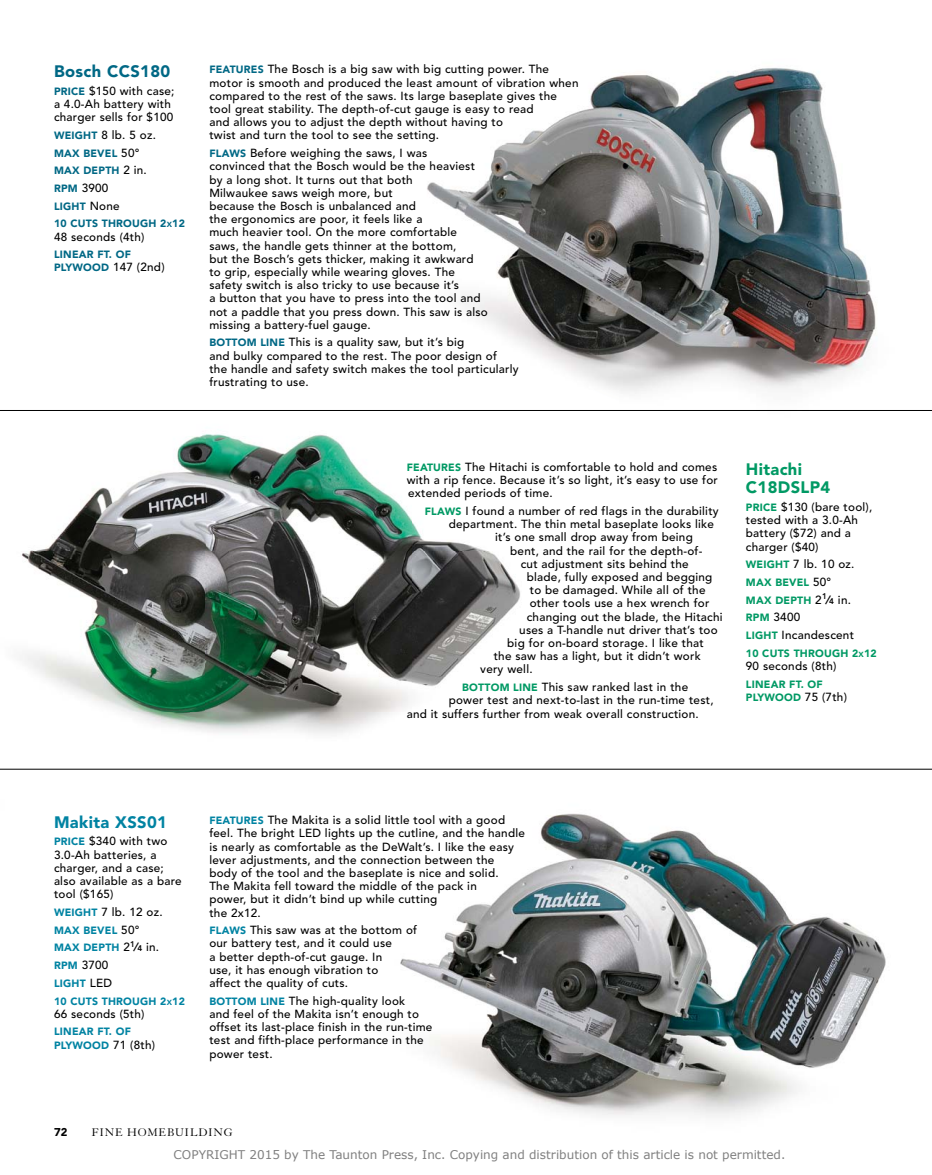
<style>
.page{position:relative;width:932px;height:1175px;background:#fff}
.page>*{position:absolute;margin:0;border:0;box-sizing:border-box;transform-origin:0 0}
.t1{font:900 16.5px/18.8px "Avenir LT Std";letter-spacing:.02em;color:#009964}
.t2{font:900 16.5px "Avenir LT Std";letter-spacing:.02em;color:#006885}
.t3{font:900 16.5px "Avenir LT Std";letter-spacing:.02em;color:#0083a2}
.t4{font:12px "Verdana";color:#808080}
.t5{font:12px "Granjon LT Std";letter-spacing:.07em;color:#000}
.t6{font:500 11.7px/13.2px "Avenir LT Std";letter-spacing:.02em;color:#000}
.t7{font:900 11.25px "Avenir LT Std";color:#000}
.t8{font:900 10.5px/17.7px "Avenir LT Std";letter-spacing:.02em;color:#0083a2}
.t9{font:900 10.5px/17.7px "Avenir LT Std";letter-spacing:.02em;color:#009964}
.t10{font:900 10.5px/17.7px "Avenir LT Std";letter-spacing:.02em;color:#006885}
.s1{font-weight:900;font-size:10.5px;color:#006885}
.s2{font-weight:500;font-size:11.7px;color:#000}
.s3{font-size:7.35px}
.s4{font-weight:900;font-size:10.5px;color:#009964}
.s5{font-weight:800;font-size:11.7px;color:#000}
.s6{font-weight:800;font-size:8.25px;color:#000}
.s7{font-weight:900;font-size:10.5px;color:#0083a2}
</style>
<div class="page">
<img style="left:427px;top:68px;width:449px;height:326px">
<img style="left:30px;top:434px;width:382px;height:117px">
<img style="left:412px;top:522px;width:75px;height:29px">
<img style="left:0;top:551px;width:618px;height:218px">
<img style="left:346px;top:390px;width:272px;height:52px">
<img style="left:400px;top:813px;width:486px;height:304px">
<hr style="left:0;top:410px;width:932px;height:1px;background:#000">
<hr style="left:0;top:769px;width:932px;height:1px;background:#000">
<h1 class="t2" style="left:54px;top:61px;width:118px">Bosch CCS180</h1>
<p class="t6" style="left:54px;top:84px;width:122px"><span class="s1">PRICE</span> $150 with case; a 4.0-Ah battery with charger sells for $100</p>
<p class="t6" style="left:54px;top:128px;width:103px"><span class="s1">WEIGHT</span> 8 lb. 5 oz.</p>
<p class="t10" style="left:54px;top:144px;width:94px">MAX BEVEL <span class="s2">50°<br></span>MAX DEPTH <span class="s2">2 in.</span></p>
<p class="t6" style="left:54px;top:182px;width:56px"><span class="s1">RPM</span> 3900</p>
<p class="t10" style="left:54px;top:197px;width:132px">LIGHT <span class="s2">None<br></span>10 CUTS THROUGH 2<span class="s3">X</span>12</p>
<p class="t6" style="left:54px;top:230px;width:92px">48 seconds (4th)</p>
<p class="t10" style="left:54px;top:246px;width:78px">LINEAR FT. OF</p>
<p class="t6" style="left:54px;top:261px;width:112px"><span class="s1">PLYWOOD</span> 147 (2nd)</p>
<p class="t6" style="left:209px;top:63px;width:370px"><span class="s1">FEATURES</span> The Bosch is a big saw with big cutting power. The motor is smooth and produced the least amount of vibration when compared to the rest of the saws. Its large baseplate gives the tool great stability. The depth-of-cut gauge is easy to read<br>and allows you to adjust the depth without having to<br>twist and turn the tool to see the setting.</p>
<p class="t6" style="left:209px;top:147px;width:280px"><span class="s1">FLAWS</span> Before weighing the saws, I was<br>convinced that the Bosch would be the heaviest by a long shot. It turns out that both<br>Milwaukee saws weigh more, but<br>because the Bosch is unbalanced and<br>the ergonomics are poor, it feels like a<br>much heavier tool. On the more comfortable saws, the handle gets thinner at the bottom,<br>but the Bosch’s gets thicker, making it awkward to grip, especially while wearing gloves. The safety switch is also tricky to use because it’s<br>a button that you have to press into the tool and not a paddle that you press down. This saw is also missing a battery-fuel gauge.</p>
<p class="t6" style="left:209px;top:336px;width:311px"><span class="s1">BOTTOM LINE</span> This is a quality saw, but it’s big<br>and bulky compared to the rest. The poor design of<br>the handle and safety switch makes the tool particularly frustrating to use.</p>
<p class="t6" style="left:406px;top:460px;width:313px;text-align:justify"><span class="s4">FEATURES</span> The Hitachi is comfortable to hold and comes with a rip fence. Because it’s so light, it’s easy to use for extended periods of time.</p>
<p class="t6" style="left:424px;top:504px;width:295px"><span class="s4">FLAWS</span> I found a number of red flags in the durability</p>
<p class="t6" style="left:448px;top:518px;width:267px">department. The thin metal baseplate looks like</p>
<p class="t6" style="left:495px;top:531px;width:199px">it’s one small drop away from being</p>
<p class="t6" style="left:510px;top:544px;width:194px">bent, and the rail for the depth-of-</p>
<p class="t6" style="left:520px;top:557px;width:169px">cut adjustment sits behind the</p>
<p class="t6" style="left:526px;top:570px;width:187px">blade, fully exposed and begging</p>
<p class="t6" style="left:529px;top:584px;width:177px">to be damaged. While all of the</p>
<p class="t6" style="left:529px;top:597px;width:181px">other tools use a hex wrench for</p>
<p class="t6" style="left:526px;top:610px;width:197px">changing out the blade, the Hitachi</p>
<p class="t6" style="left:519px;top:623px;width:200px">uses a T-handle nut driver that’s too</p>
<p class="t6" style="left:507px;top:636px;width:198px">big for on-board storage. I like that</p>
<p class="t6" style="left:493px;top:650px;width:208px">the saw has a light, but it didn’t work</p>
<p class="t6" style="left:480px;top:663px;width:54px">very well.</p>
<p class="t6" style="left:462px;top:681px;width:227px"><span class="s4">BOTTOM LINE</span> This saw ranked last in the</p>
<p class="t6" style="left:448px;top:694px;width:266px">power test and next-to-last in the run-time test,</p>
<p class="t6" style="left:406px;top:707px;width:293px">and it suffers further from weak overall construction.</p>
<h1 class="t1" style="left:746px;top:459px;width:86px">Hitachi<br>C18DSLP4</h1>
<p class="t6" style="left:745px;top:500px;width:128px"><span class="s4">PRICE</span> $130 (bare tool), tested with a 3.0-Ah battery ($72) and a charger ($40)</p>
<p class="t6" style="left:746px;top:558px;width:110px"><span class="s4">WEIGHT</span> 7 lb. 10 oz.</p>
<p class="t9" style="left:746px;top:573px;width:107px">MAX BEVEL <span class="s2">50°<br></span>MAX DEPTH <span class="s2">2</span><sup>1</sup><span class="s5">⁄</span><span class="s6">4</span> <span class="s2">in.</span></p>
<p class="t6" style="left:745px;top:609px;width:110px;line-height:17.7px"><span class="s4">RPM</span> 3400<br><span class="s4">LIGHT</span> Incandescent</p>
<p class="t9" style="left:745px;top:644px;width:132px">10 CUTS THROUGH 2<span class="s3">X</span>12</p>
<p class="t6" style="left:746px;top:659px;width:92px">90 seconds (8th)</p>
<p class="t9" style="left:745px;top:677px;width:102px;line-height:13.2px">LINEAR FT. OF<br>PLYWOOD <span class="s2">75 (7th)</span></p>
<h1 class="t3" style="left:54px;top:812px;width:114px">Makita XSS01</h1>
<p class="t6" style="left:54px;top:835px;width:129px"><span class="s7">PRICE</span> $340 with two<br>3.0-Ah batteries, a charger, and a case; also available as a bare tool ($165)</p>
<p class="t6" style="left:54px;top:905px;width:110px"><span class="s7">WEIGHT</span> 7 lb. 12 oz.</p>
<p class="t8" style="left:54px;top:921px;width:107px">MAX BEVEL <span class="s2">50°<br></span>MAX DEPTH <span class="s2">2</span><sup>1</sup><span class="s5">⁄</span><span class="s6">4</span> <span class="s2">in.</span></p>
<p class="t6" style="left:54px;top:958px;width:56px"><span class="s7">RPM</span> 3700</p>
<p class="t8" style="left:54px;top:974px;width:132px">LIGHT <span class="s2">LED<br></span>10 CUTS THROUGH 2<span class="s3">X</span>12</p>
<p class="t6" style="left:54px;top:1007px;width:92px">66 seconds (5th)</p>
<p class="t8" style="left:54px;top:1025px;width:102px;line-height:13.2px">LINEAR FT. OF<br>PLYWOOD <span class="s2">71 (8th)</span></p>
<p class="t6" style="left:209px;top:813px;width:317px"><span class="s7">FEATURES</span> The Makita is a solid little tool with a good feel. The bright LED lights up the cutline, and the handle is nearly as comfortable as the DeWalt’s. I like the easy lever adjustments, and the connection between the body of the tool and the baseplate is nice and solid.<br>The Makita fell toward the middle of the pack in<br>power, but it didn’t bind up while cutting<br>the 2x12.</p>
<p class="t6" style="left:209px;top:924px;width:209px"><span class="s7">FLAWS</span> This saw was at the bottom of our battery test, and it could use<br>a better depth-of-cut gauge. In<br>use, it has enough vibration to<br>affect the quality of cuts.</p>
<p class="t6" style="left:209px;top:994px;width:224px"><span class="s7">BOTTOM LINE</span> The high-quality look<br>and feel of the Makita isn’t enough to offset its last-place finish in the run-time test and fifth-place performance in the power test.</p>
<p class="t7" style="left:54px;top:1125px;width:15px">72</p>
<p class="t5" style="left:92px;top:1126px;width:142px">FINE HOMEBUILDING</p>
<p class="t4" style="left:174px;top:1146px;width:613px">COPYRIGHT 2015 by The Taunton Press, Inc. Copying and distribution of this article is not permitted.</p>
</div>
